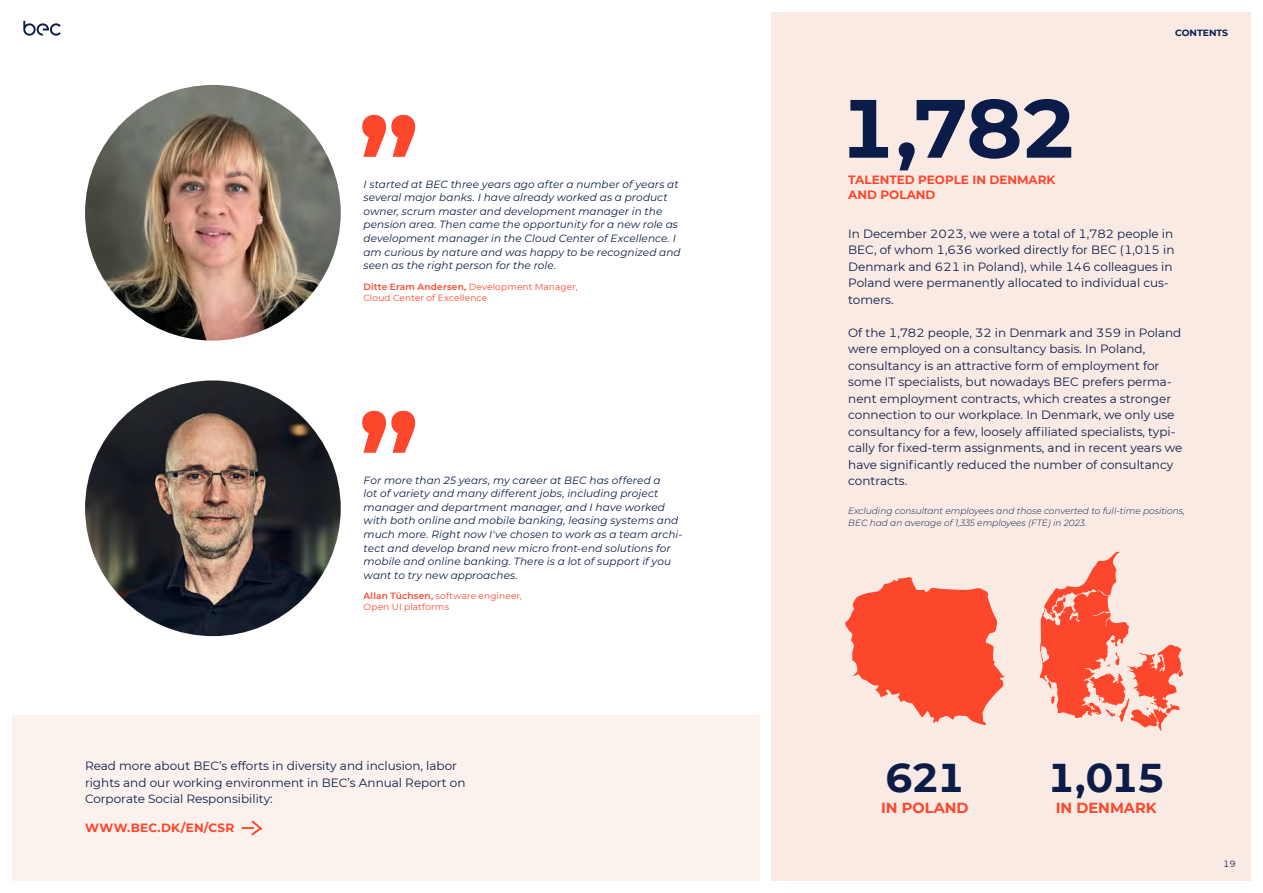
<style>
.page{position:relative;width:1263px;height:893px;background:#fff}
.page>*{position:absolute;margin:0;border:0;box-sizing:border-box;transform-origin:0 0}
.t1{font:700 123.45px "BEC Montserrat";color:#fd472c}
.t2{font:700 82.5px "BEC Montserrat";color:#0c1c49}
.t3{font:700 40.05px "BEC Montserrat";letter-spacing:-.055em;color:#0c1c49}
.t4{font:700 14.55px "BEC Montserrat";color:#fd472c}
.t5{font:12px/16.5px "BEC Montserrat";color:#0c1c49}
.t6{font:700 12px "BEC Montserrat";color:#fd472c}
.t7{font:700 12px "BEC Montserrat";letter-spacing:.02em;color:#fd472c}
.t8{font:italic 10.5px/13.5px "Montserrat";letter-spacing:.01em;color:#0c1c49}
.t9{font:italic 300 9px/12px "Montserrat";color:#0c1c49}
.t10{font:9px/10.8px "BEC Montserrat";letter-spacing:.015em;color:#fd472c}
.t11{font:700 9px "BEC Montserrat";color:#0c1c49}
.t12{font:9px "BEC Montserrat";color:#0c1c49}
.s1{font-weight:600}
</style>
<div class="page">
<div style="left:771px;top:12px;width:480px;height:869px;background:#f9ebe4"></div>
<div style="left:12px;top:715px;width:747px;height:166px;background:#fbf1ed"></div>
<svg style="left:241px;top:820px;width:22px;height:16px"></svg>
<svg style="left:1040px;top:552px;width:143px;height:179px"></svg>
<svg style="left:845px;top:577px;width:160px;height:148px"></svg>
<img style="left:85px;top:85px;width:256px;height:256px;border-radius:128px">
<img style="left:85px;top:380px;width:256px;height:256px;border-radius:128px">
<svg style="left:23px;top:21px;width:38px;height:15px"></svg>
<h1 class="t1" style="left:358px;top:75px;width:63px">”</h1>
<p class="t8" style="left:363px;top:177px;width:319px">I started at BEC three years ago after a number of years at several major banks. I have already worked as a product owner, scrum master and development manager in the pension area. Then came the opportunity for a new role as development manager in the Cloud Center of Excellence. I am curious by nature and was happy to be recognized and seen as the right person for the role.</p>
<p class="t10" style="left:363px;top:281px;width:216px"><span class="s1">Ditte Eram Andersen,</span> Development Manager,<br>Cloud Center of Excellence</p>
<h1 class="t1" style="left:358px;top:371px;width:63px">”</h1>
<p class="t8" style="left:364px;top:473px;width:320px">For more than 25 years, my career at BEC has offered a<br>lot of variety and many different jobs, including project manager and department manager, and I have worked with both online and mobile banking, leasing systems and much more. Right now I've chosen to work as a team archi&shy;tect and develop brand new micro front-end solutions for mobile and online banking. There is a lot of support if you want to try new approaches.</p>
<p class="t10" style="left:364px;top:590px;width:160px"><span class="s1">Allan Tüchsen,</span> software engineer,<br>Open UI platforms</p>
<p class="t5" style="left:85px;top:757px;width:382px">Read more about BEC’s efforts in diversity and inclusion, labor rights and our working environment in BEC’s Annual Report on<br>Corporate Social Responsibility:</p>
<p class="t7" style="left:85px;top:819px;width:151px">WWW.BEC.DK/EN/CSR</p>
<h2 class="t2" style="left:838px;top:69px;width:241px">1,782</h2>
<p class="t6" style="left:848px;top:172px;width:209px">TALENTED PEOPLE IN DENMARK</p>
<p class="t6" style="left:848px;top:186px;width:89px">AND POLAND</p>
<p class="t11" style="left:1175px;top:26px;width:55px">CONTENTS</p>
<p class="t5" style="left:848px;top:225px;width:328px">In December 2023, we were a total of 1,782 people in BEC, of whom 1,636 worked directly for BEC (1,015 in Denmark and 621 in Poland), while 146 colleagues in Poland were permanently allocated to individual cus&shy;tomers.</p>
<p class="t5" style="left:848px;top:324px;width:336px">Of the 1,782 people, 32 in Denmark and 359 in Poland were employed on a consultancy basis. In Poland, consultancy is an attractive form of employment for some IT specialists, but nowadays BEC prefers perma&shy;nent employment contracts, which creates a stronger connection to our workplace. In Denmark, we only use consultancy for a few, loosely affiliated specialists, typi&shy;cally for fixed-term assignments, and in recent years we have significantly reduced the number of consultancy contracts.</p>
<p class="t9" style="left:848px;top:504px;width:338px">Excluding consultant employees and those converted to full-time positions,<br>BEC had an average of 1,335 employees (FTE) in 2023.</p>
<h3 class="t3" style="left:885px;top:749px;width:81px">621</h3>
<p class="t4" style="left:881px;top:798px;width:89px">IN POLAND</p>
<h3 class="t3" style="left:1047px;top:749px;width:120px">1,015</h3>
<p class="t4" style="left:1056px;top:798px;width:102px">IN DENMARK</p>
<p class="t12" style="left:1223px;top:857px;width:14px">19</p>
</div>
